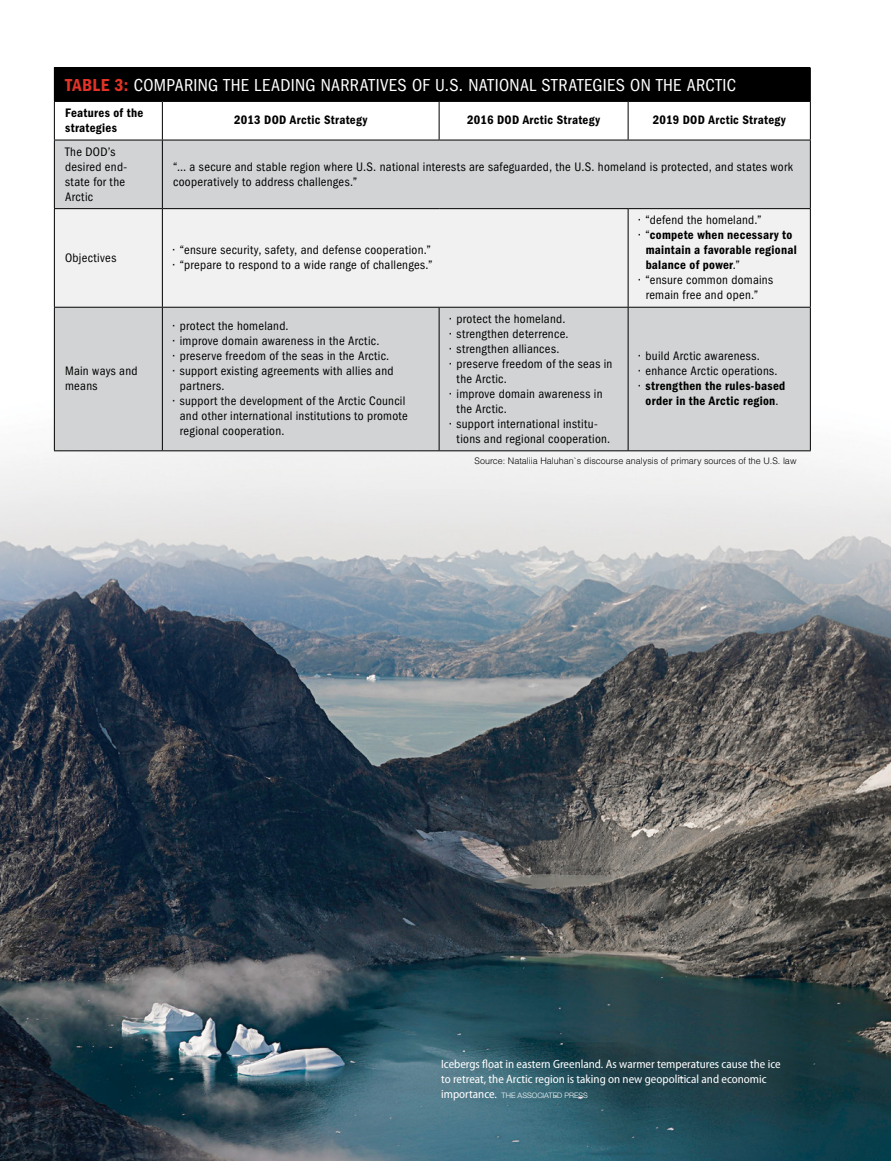
<style>
.page{position:relative;width:891px;height:1161px;background:#fff}
.page>*{position:absolute;margin:0;border:0;box-sizing:border-box;transform-origin:0 0}
.t1{font:condensed 18px "ITC Franklin Gothic Std";letter-spacing:.02em;color:#fff}
.t2{font:condensed 12.75px/15px "ITC Franklin Gothic Std";letter-spacing:.02em;color:#000}
.t3{font:12.75px/15px "ITC Franklin Gothic Std Dm Cd";letter-spacing:.025em;color:#000}
.t4{font:semi-condensed 12px/15px "Myriad Pro";color:#fff}
.t5{font:300 9px "Helvetica LT Std";color:#000}
.t6{font:300 7.5px "Helvetica Neue LT Std";color:#fff}
.s1{font-family:"ITC Franklin Gothic Std Dm Cd";font-stretch:normal;color:#e33226}
.s2{font-family:"ITC Franklin Gothic Std";font-stretch:condensed}
.s3{font-family:"Myriad Pro";font-weight:400;font-stretch:semi-condensed;font-size:12px}
</style>
<div class="page">
<img style="left:0;top:67px;width:891px;height:1094px">
<div style="left:54px;top:68px;width:756px;height:33px;background:#000"></div>
<svg style="left:55px;top:102px;width:755px;height:38px"></svg>
<div style="left:55px;top:141px;width:755px;height:309px;background:#d1d3d4"></div>
<div style="left:55px;top:209px;width:755px;height:98px;background:#f1f1f2"></div>
<hr style="left:810px;top:67px;width:1px;height:34px;background:#000">
<hr style="left:810px;top:140px;width:1px;height:68px;background:#000">
<hr style="left:54px;top:101px;width:108px;height:1px;background:#000">
<hr style="left:54px;top:102px;width:1px;height:38px;background:#000">
<hr style="left:162px;top:101px;width:277px;height:1px;background:#000">
<hr style="left:162px;top:102px;width:1px;height:38px;background:#000">
<hr style="left:439px;top:101px;width:189px;height:1px;background:#000">
<hr style="left:439px;top:102px;width:1px;height:38px;background:#000">
<hr style="left:628px;top:101px;width:183px;height:1px;background:#000">
<hr style="left:628px;top:102px;width:1px;height:38px;background:#000">
<hr style="left:810px;top:102px;width:1px;height:38px;background:#000">
<hr style="left:54px;top:140px;width:108px;height:1px;background:#000">
<hr style="left:54px;top:140px;width:1px;height:68px;background:#000">
<hr style="left:162px;top:140px;width:277px;height:1px;background:#000">
<hr style="left:162px;top:140px;width:1px;height:68px;background:#000">
<hr style="left:439px;top:140px;width:189px;height:1px;background:#000">
<hr style="left:628px;top:140px;width:183px;height:1px;background:#000">
<hr style="left:54px;top:208px;width:108px;height:1px;background:#000">
<hr style="left:54px;top:209px;width:1px;height:98px;background:#000">
<hr style="left:162px;top:208px;width:277px;height:1px;background:#000">
<hr style="left:162px;top:209px;width:1px;height:98px;background:#000">
<hr style="left:439px;top:208px;width:189px;height:1px;background:#000">
<hr style="left:628px;top:208px;width:183px;height:1px;background:#000">
<hr style="left:628px;top:209px;width:1px;height:98px;background:#000">
<hr style="left:810px;top:209px;width:1px;height:98px;background:#000">
<hr style="left:54px;top:307px;width:108px;height:1px;background:#000">
<hr style="left:54px;top:308px;width:1px;height:142px;background:#000">
<hr style="left:162px;top:307px;width:277px;height:1px;background:#000">
<hr style="left:162px;top:308px;width:1px;height:142px;background:#000">
<hr style="left:439px;top:307px;width:189px;height:1px;background:#000">
<hr style="left:439px;top:308px;width:1px;height:142px;background:#000">
<hr style="left:628px;top:307px;width:183px;height:1px;background:#000">
<hr style="left:628px;top:308px;width:1px;height:142px;background:#000">
<hr style="left:810px;top:308px;width:1px;height:142px;background:#000">
<hr style="left:54px;top:450px;width:108px;height:1px;background:#000">
<hr style="left:162px;top:450px;width:277px;height:1px;background:#000">
<hr style="left:439px;top:450px;width:189px;height:1px;background:#000">
<hr style="left:628px;top:450px;width:183px;height:1px;background:#000">
<hr style="left:54px;top:67px;width:1px;height:34px;background:#000">
<h1 class="t1" style="left:65px;top:75px;width:672px"><span class="s1">TABLE 3:</span> COMPARING THE LEADING NARRATIVES OF U.S. NATIONAL STRATEGIES ON THE ARCTIC</h1>
<p class="t3" style="left:65px;top:105px;width:80px">Features of the strategies</p>
<p class="t3" style="left:234px;top:113px;width:135px">2013 DOD Arctic Strategy</p>
<p class="t3" style="left:467px;top:113px;width:134px">2016 DOD Arctic Strategy</p>
<p class="t3" style="left:653px;top:113px;width:134px">2019 DOD Arctic Strategy</p>
<p class="t2" style="left:65px;top:144px;width:63px">The DOD’s desired end&shy;state for the<br>Arctic</p>
<p class="t2" style="left:173px;top:159px;width:621px">“… a secure and stable region where U.S. national interests are safeguarded, the U.S. homeland is protected, and states work cooperatively to address challenges.”</p>
<p class="t2" style="left:65px;top:250px;width:53px">Objectives</p>
<p class="t2" style="left:65px;top:364px;width:74px">Main ways and means</p>
<p class="t2" style="left:173px;top:243px;width:259px">• “ensure security, safety, and defense cooperation.”</p>
<p class="t2" style="left:173px;top:258px;width:261px">• “prepare to respond to a wide range of challenges.”</p>
<p class="t2" style="left:173px;top:319px;width:117px">• protect the homeland.</p>
<p class="t2" style="left:173px;top:334px;width:208px">• improve domain awareness in the Arctic.</p>
<p class="t2" style="left:173px;top:349px;width:218px">• preserve freedom of the seas in the Arctic.</p>
<p class="t2" style="left:180px;top:364px;width:215px;text-indent:-7px">• support existing agreements with allies and partners.</p>
<p class="t2" style="left:180px;top:394px;width:230px;text-indent:-7px">• support the development of the Arctic Council and other international institutions to promote regional cooperation.</p>
<p class="t2" style="left:450px;top:311px;width:117px">• protect the homeland.</p>
<p class="t2" style="left:450px;top:326px;width:120px">• strengthen deterrence.</p>
<p class="t2" style="left:450px;top:341px;width:111px">• strengthen alliances.</p>
<p class="t2" style="left:457px;top:356px;width:157px;text-indent:-7px">• preserve freedom of the seas in the Arctic.</p>
<p class="t2" style="left:457px;top:386px;width:147px;text-indent:-7px">• improve domain awareness in the Arctic.</p>
<p class="t2" style="left:457px;top:416px;width:155px;text-indent:-7px">• support international institu&shy;tions and regional cooperation.</p>
<p class="t2" style="left:639px;top:213px;width:124px">• “defend the homeland.”</p>
<p class="t3" style="left:646px;top:227px;width:153px;text-indent:-7px"><span class="s2">• “</span>compete when necessary to maintain a favorable regional balance of power<span class="s2">.”</span></p>
<p class="t2" style="left:646px;top:272px;width:129px;text-indent:-7px">• “ensure common domains remain free and open.”</p>
<p class="t2" style="left:639px;top:348px;width:123px">• build Arctic awareness.</p>
<p class="t2" style="left:639px;top:363px;width:140px">• enhance Arctic operations.</p>
<p class="t3" style="left:639px;top:378px;width:148px;text-align:center"><span class="s2">•</span> strengthen the rules-based order in the Arctic region<span class="s2">.</span></p>
<p class="t5" style="left:475px;top:455px;width:323px">Source: Nataliia Haluhan`s discourse analysis of primary sources of the U.S. law</p>
<p class="t4" style="left:441px;top:1057px;width:341px">Icebergs float in eastern Greenland. As warmer temperatures cause the ice to retreat, the Arctic region is taking on new geopolitical and economic</p>
<p class="t6" style="left:441px;top:1091px;width:148px"><span class="s3">importance.</span> THE ASSOCIATED PRESS</p>
</div>
